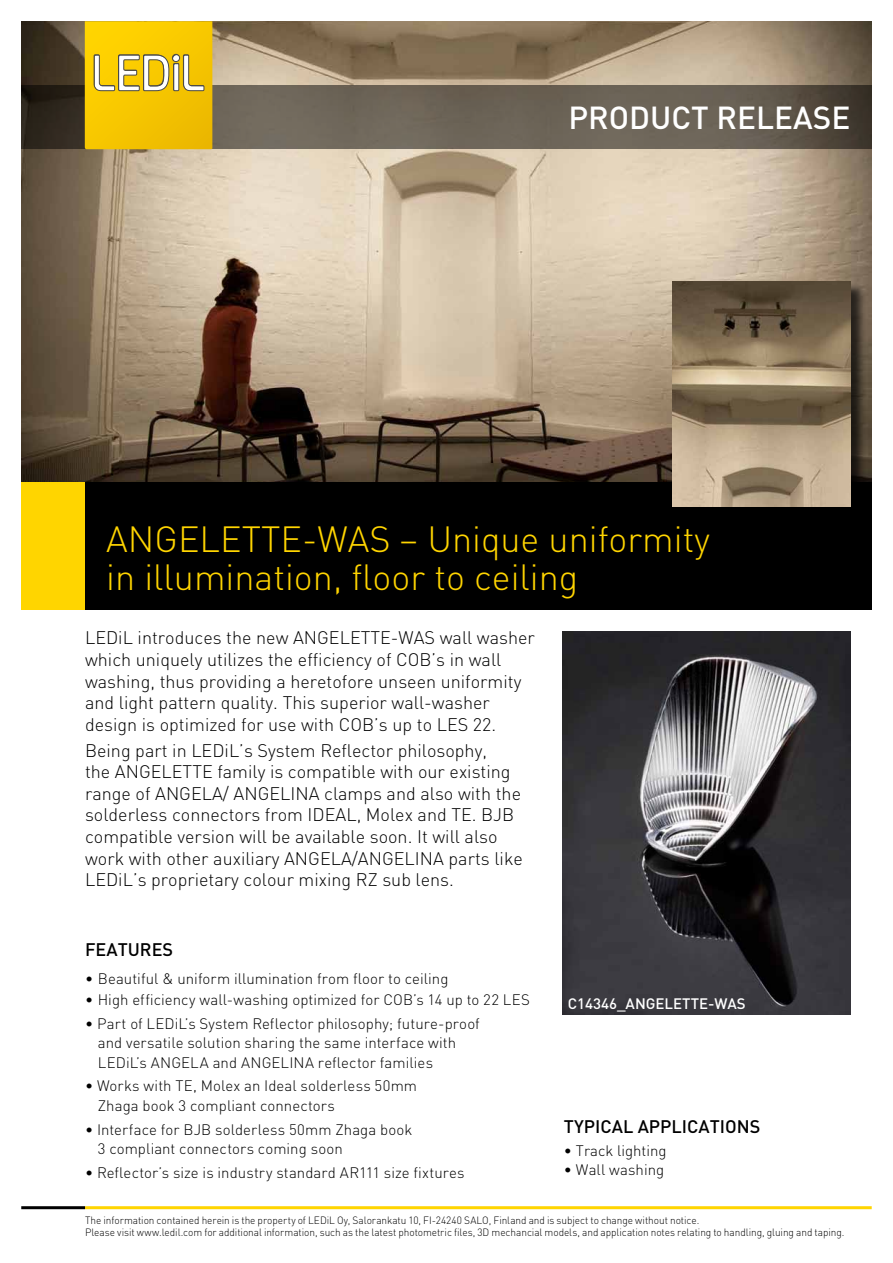
<style>
.page{position:relative;width:893px;height:1263px;background:#fff}
.page>*{position:absolute;margin:0;border:0;box-sizing:border-box;transform-origin:0 0}
.t1{font:300 36px/37.5px "DIN";color:#ffd500}
.t2{font:500 31.5px "DIN";color:#fff}
.t3{font:300 18px/21.6px "DIN";color:#000}
.t4{font:500 18px "DIN";color:#000}
.t5{font:300 15px/19.5px "DIN";letter-spacing:.005em;color:#000}
.t6{font:500 15px "DIN";color:#fff}
.t7{font:300 10.5px/12px "DIN";letter-spacing:-.005em;color:#000;scale:.96 1}
</style>
<div class="page">
<hr style="left:85px;top:1206px;width:787px;height:3px;background:#ffd500">
<hr style="left:21px;top:1206px;width:64px;height:3px;background:#000">
<img style="left:21px;top:21px;width:851px;height:462px">
<div style="left:21px;top:483px;width:851px;height:127px;background:#000"></div>
<div style="left:21px;top:483px;width:64px;height:127px;background:#ffd500"></div>
<svg style="left:21px;top:85px;width:851px;height:64px;background:#635a4e"></svg>
<img style="left:563px;top:631px;width:287px;height:384px">
<div style="left:674px;top:283px;width:193px;height:239px;background:#000;opacity:.7"></div>
<img style="left:672px;top:281px;width:178px;height:225px">
<svg style="left:85px;top:21px;width:127px;height:128px;background:#efc515"></svg>
<h2 class="t2" style="left:568px;top:97px;width:283px">PRODUCT RELEASE</h2>
<h1 class="t1" style="left:106px;top:520px;width:605px">ANGELETTE-WAS – Unique uniformity in illumination, floor to ceiling</h1>
<p class="t3" style="left:85px;top:627px;width:451px">LEDiL introduces the new ANGELETTE-WAS wall washer which uniquely utilizes the efficiency of COB’s in wall washing, thus providing a heretofore unseen uniformity and light pattern quality. This superior wall-washer design is optimized for use with COB’s up to LES 22.</p>
<p class="t3" style="left:85px;top:739px;width:439px">Being part in LEDiL’s System Reflector philosophy,<br>the ANGELETTE family is compatible with our existing range of ANGELA/ ANGELINA clamps and also with the solderless connectors from IDEAL, Molex and TE. BJB compatible version will be available soon. It will also work with other auxiliary ANGELA/ANGELINA parts like LEDiL’s proprietary colour mixing RZ sub lens.</p>
<p class="t4" style="left:85px;top:938px;width:90px">FEATURES</p>
<p class="t5" style="left:85px;top:969px;width:365px">• Beautiful &amp; uniform illumination from floor to ceiling</p>
<p class="t5" style="left:85px;top:990px;width:446px">• High efficiency wall-washing optimized for COB’s 14 up to 22 LES</p>
<p class="t5" style="left:98px;top:1013px;width:383px;text-indent:-13px">• Part of LEDiL’s System Reflector philosophy; future-proof and versatile solution sharing the same interface with<br>LEDiL’s ANGELA and ANGELINA reflector families</p>
<p class="t5" style="left:98px;top:1076px;width:321px;text-indent:-13px">• Works with TE, Molex an Ideal solderless 50mm<br>Zhaga book 3 compliant connectors</p>
<p class="t5" style="left:98px;top:1119px;width:316px;text-indent:-13px">• Interface for BJB solderless 50mm Zhaga book<br>3 compliant connectors coming soon</p>
<p class="t5" style="left:85px;top:1162px;width:381px">• Reflector’s size is industry standard AR111 size fixtures</p>
<p class="t6" style="left:568px;top:994px;width:180px">C14346_ANGELETTE-WAS</p>
<p class="t4" style="left:564px;top:1115px;width:198px">TYPICAL APPLICATIONS</p>
<p class="t5" style="left:564px;top:1140px;width:104px">• Track lighting</p>
<p class="t5" style="left:564px;top:1160px;width:102px">• Wall washing</p>
<p class="t7" style="left:85px;top:1214px;width:793px">The information contained herein is the property of LEDiL Oy, Salorankatu 10, FI-24240 SALO, Finland and is subject to change without notice.<br>Please visit www.ledil.com for additional information, such as the latest photometric files, 3D mechancial models, and application notes relating to handling, gluing and taping.</p>
</div>
